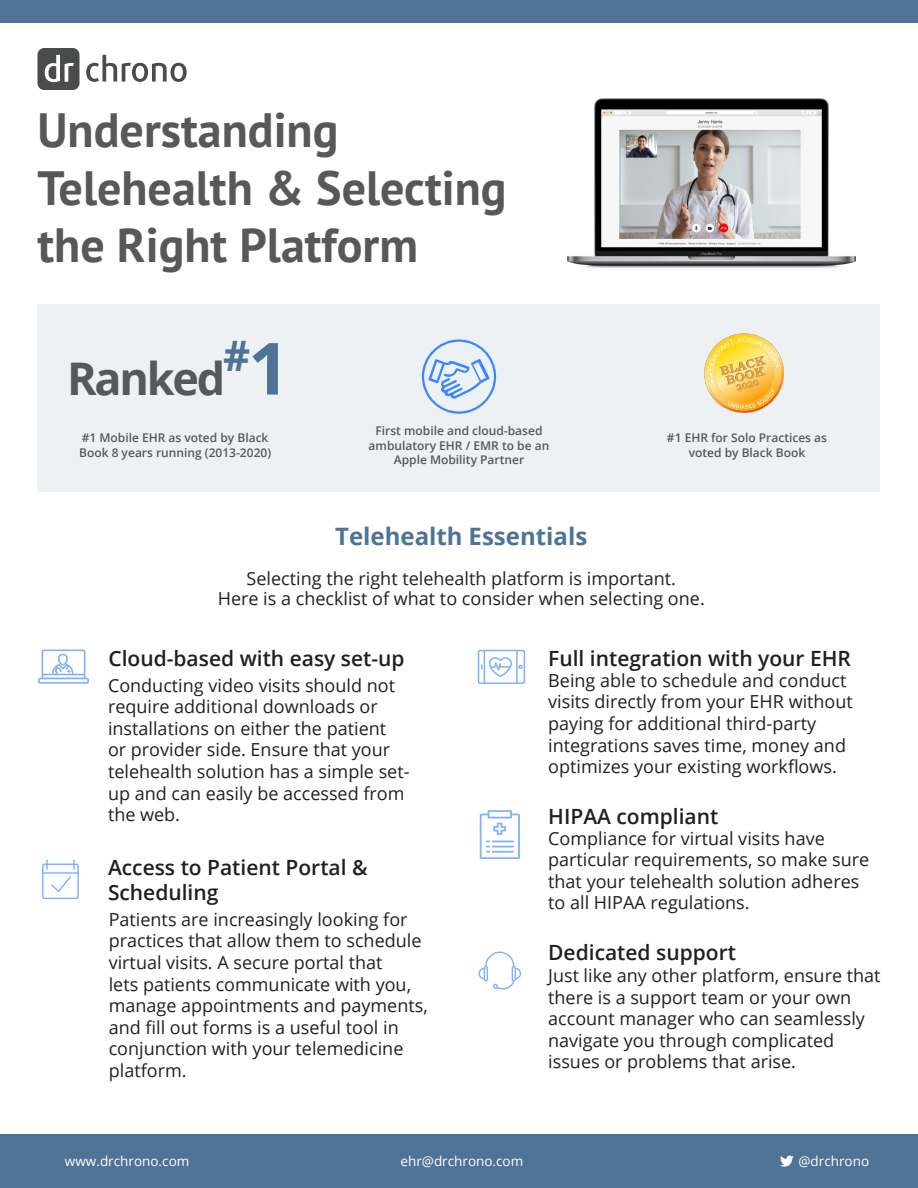
<style>
.page{position:relative;width:918px;height:1188px;background:#fff}
.page>*{position:absolute;margin:0;border:0;box-sizing:border-box;transform-origin:0 0}
.head{font:700 48px/57.6px "PT Sans";color:#57585a}
.t1{font:700 45px "Open Sans";letter-spacing:-.05em;color:#57585a}
.t2{font:700 42px "Open Sans";color:#4f7395}
.t3{font:700 24px "Open Sans";color:#4f7395}
.Paragraph_Style_1{font:600 21px/25.2px "Open Sans";color:#231f20}
.body{font:18px/21.6px "Open Sans";color:#231f20}
.bodytxt{font:18px "Open Sans";color:#231f20}
.headline{font:13.5px "Open Sans";color:#fff}
.headline-2{font:600 12px/14.4px "Open Sans";color:#57585a;text-align:center}
.s1{font-size:72px}
</style>
<div class="page">
<svg style="left:480px;top:810px;width:40px;height:49px"></svg>
<hr style="left:492px;top:851px;width:22px;height:2px;background:#80b0fe">
<div style="left:38px;top:305px;width:842px;height:187px;background:#edf1f4"></div>
<div style="left:0;top:0;width:918px;height:23px;background:#4f7395"></div>
<div style="left:38px;top:48px;width:42px;height:42px;background:#4a4b4b;border-radius:7px"></div>
<svg style="left:86px;top:55px;width:101px;height:27px"></svg>
<svg style="left:45px;top:55px;width:29px;height:27px"></svg>
<div style="left:0;top:1134px;width:918px;height:54px;background:#4f7395"></div>
<svg style="left:780px;top:1156px;width:14px;height:11px"></svg>
<img style="left:567px;top:98px;width:289px;height:170px">
<img style="left:704px;top:333px;width:80px;height:80px">
<svg style="left:478px;top:952px;width:43px;height:38px"></svg>
<svg style="left:38px;top:650px;width:51px;height:34px"></svg>
<svg style="left:42px;top:860px;width:37px;height:39px"></svg>
<svg style="left:422px;top:339px;width:74px;height:75px"></svg>
<svg style="left:478px;top:650px;width:47px;height:34px"></svg>
<p class="head" style="left:38px;top:100px;width:471px">Understanding<br>Telehealth &amp; Selecting the Right Platform</p>
<p class="t2" style="left:223px;top:326px;width:68px">#<span class="s1">1</span></p>
<p class="t1" style="left:67px;top:346px;width:160px">Ranked</p>
<p class="headline-2" style="left:79px;top:431px;width:194px;text-align:left">#1 Mobile EHR as voted by Black<br>Book 8 years running (2013-2020)</p>
<p class="headline-2" style="left:369px;top:423px;width:182px">First mobile and cloud-based ambulatory EHR / EMR to be an<br>Apple Mobility Partner</p>
<p class="headline-2" style="left:667px;top:431px;width:162px">#1 EHR for Solo Practices as voted by Black Book</p>
<p class="t3" style="left:335px;top:519px;width:254px">Telehealth Essentials</p>
<p class="bodytxt" style="left:247px;top:566px;width:431px">Selecting the right telehealth platform is important.</p>
<p class="bodytxt" style="left:218px;top:586px;width:489px">Here is a checklist of what to consider when selecting one.</p>
<p class="Paragraph_Style_1" style="left:108px;top:645px;width:298px">Cloud-based with easy set-up</p>
<p class="body" style="left:108px;top:674px;width:303px">Conducting video visits should not require additional downloads or installations on either the patient<br>or provider side. Ensure that your telehealth solution has a simple set&shy;up and can easily be accessed from the web.</p>
<p class="Paragraph_Style_1" style="left:108px;top:854px;width:261px">Access to Patient Portal &amp;<br>Scheduling</p>
<p class="body" style="left:109px;top:908px;width:320px">Patients are increasingly looking for practices that allow them to schedule virtual visits. A secure portal that<br>lets patients communicate with you, manage appointments and payments, and fill out forms is a useful tool in conjunction with your telemedicine platform.</p>
<p class="Paragraph_Style_1" style="left:548px;top:645px;width:304px">Full integration with your EHR</p>
<p class="body" style="left:548px;top:669px;width:306px">Being able to schedule and conduct visits directly from your EHR without paying for additional third-party integrations saves time, money and optimizes your existing workflows.</p>
<p class="Paragraph_Style_1" style="left:548px;top:803px;width:172px">HIPAA compliant</p>
<p class="body" style="left:548px;top:827px;width:323px">Compliance for virtual visits have particular requirements, so make sure that your telehealth solution adheres to all HIPAA regulations.</p>
<p class="Paragraph_Style_1" style="left:548px;top:939px;width:189px">Dedicated support</p>
<p class="body" style="left:548px;top:964px;width:334px">Just like any other platform, ensure that there is a support team or your own account manager who can seamlessly navigate you through complicated issues or problems that arise.</p>
<p class="headline" style="left:65px;top:1152px;width:126px">www.drchrono.com</p>
<p class="headline" style="left:400px;top:1152px;width:124px">ehr@drchrono.com</p>
<p class="headline" style="left:798px;top:1152px;width:72px">@drchrono</p>
</div>
